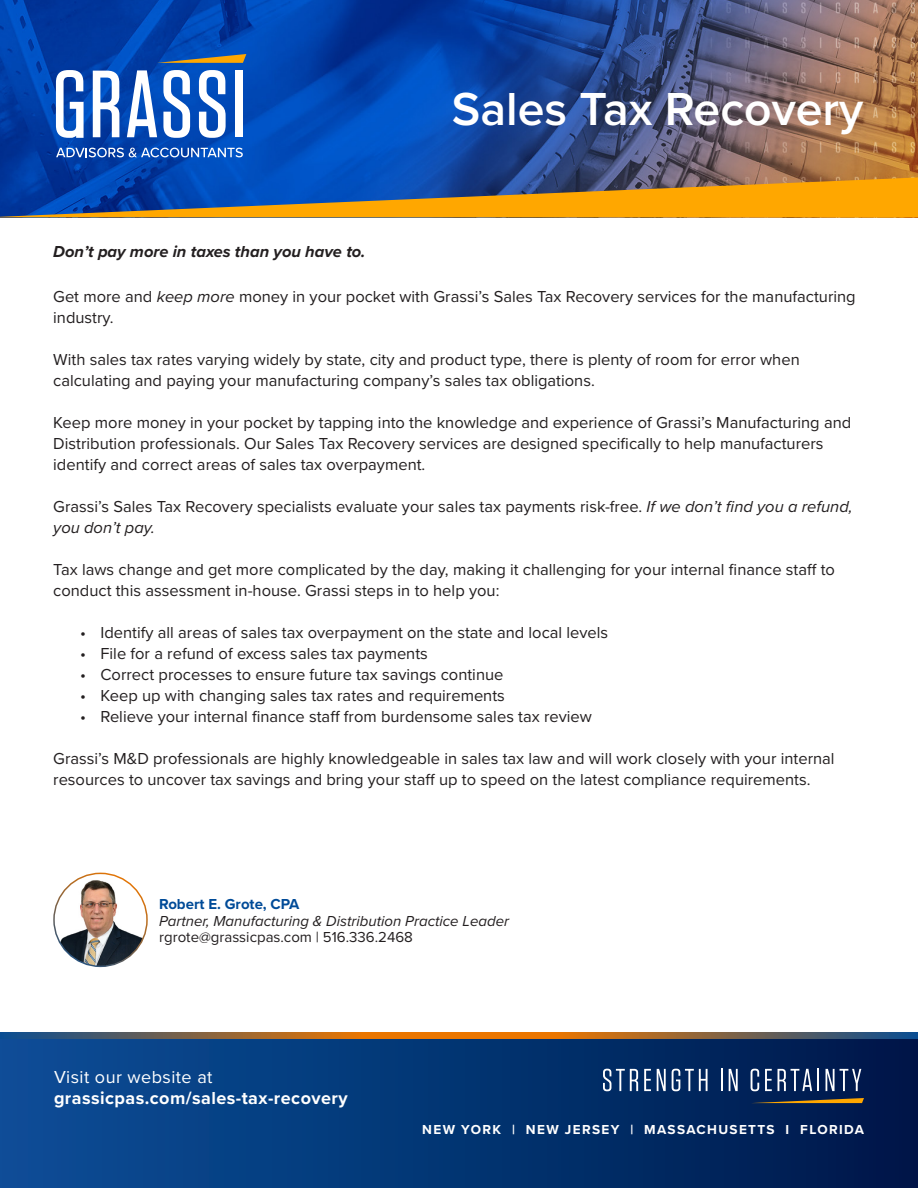
<style>
.page{position:relative;width:918px;height:1188px;background:#fff}
.page>*{position:absolute;margin:0;border:0;box-sizing:border-box;transform-origin:0 0}
.t1{font:600 48px "Proxima Nova";color:#fff}
.t2{font:18px "Proxima Nova";letter-spacing:.025em;color:#fff}
.t3{font:700 18px "Proxima Nova";letter-spacing:.025em;color:#fff}
.t4{font:16.5px/21px "Proxima Nova";color:#231f20}
.t5{font:italic 700 16.5px "Proxima Nova";color:#231f20}
.t6{font:italic 15px "Proxima Nova";color:#231f20}
.t7{font:15px "Proxima Nova";color:#231f20}
.t8{font:700 15px "Proxima Nova";color:#004b98}
.t9{font:700 13.5px "Proxima Nova";letter-spacing:.1em;color:#fff}
.s1{font-style:italic}
</style>
<div class="page">
<svg style="left:0;top:1033px;width:918px;height:7px;background:#7c5e41"></svg>
<div style="left:0;top:1040px;width:918px;height:148px;background:linear-gradient(to right,#0b4f99,#00184a)"></div>
<svg style="left:603px;top:1069px;width:35px;height:22px"></svg>
<svg style="left:644px;top:1069px;width:7px;height:22px"></svg>
<svg style="left:657px;top:1069px;width:9px;height:22px"></svg>
<svg style="left:672px;top:1069px;width:36px;height:22px"></svg>
<hr style="left:721px;top:1069px;width:2px;height:22px;background:#fff">
<svg style="left:729px;top:1069px;width:9px;height:22px"></svg>
<svg style="left:751px;top:1069px;width:8px;height:22px"></svg>
<svg style="left:765px;top:1069px;width:7px;height:22px"></svg>
<svg style="left:778px;top:1069px;width:34px;height:22px"></svg>
<hr style="left:817px;top:1069px;width:2px;height:22px;background:#fff">
<svg style="left:826px;top:1069px;width:35px;height:22px"></svg>
<svg style="left:751px;top:1098px;width:113px;height:5px"></svg>
<img style="left:0;top:0;width:918px;height:177px">
<svg style="left:0;top:177px;width:918px;height:40px;background:#887751"></svg>
<svg style="left:157px;top:54px;width:89px;height:9px"></svg>
<svg style="left:93px;top:71px;width:26px;height:66px"></svg>
<svg style="left:127px;top:70px;width:30px;height:67px"></svg>
<svg style="left:163px;top:70px;width:27px;height:68px"></svg>
<svg style="left:199px;top:70px;width:27px;height:68px"></svg>
<div style="left:235px;top:71px;width:7px;height:66px;background:#fff"></div>
<svg style="left:56px;top:70px;width:28px;height:68px"></svg>
<svg style="left:56px;top:148px;width:187px;height:9px"></svg>
<img style="left:55px;top:877px;width:89px;height:89px">
<div style="left:53px;top:873px;width:95px;height:94px;border:2px solid #fff;border-radius:50%"></div>
<h1 class="t1" style="left:452px;top:73px;width:413px">Sales Tax Recovery</h1>
<p class="t5" style="left:53px;top:240px;width:314px">Don’t pay more in taxes than you have to.</p>
<p class="t4" style="left:53px;top:286px;width:804px">Get more and <span class="s1">keep more</span> money in your pocket with Grassi’s Sales Tax Recovery services for the manufacturing industry.</p>
<p class="t4" style="left:53px;top:349px;width:748px">With sales tax rates varying widely by state, city and product type, there is plenty of room for error when calculating and paying your manufacturing company’s sales tax obligations.</p>
<p class="t4" style="left:53px;top:412px;width:800px">Keep more money in your pocket by tapping into the knowledge and experience of Grassi’s Manufacturing and<br>Distribution professionals. Our Sales Tax Recovery services are designed specifically to help manufacturers identify and correct areas of sales tax overpayment.</p>
<p class="t4" style="left:53px;top:496px;width:801px">Grassi’s Sales Tax Recovery specialists evaluate your sales tax payments risk-free. <span class="s1">If we don’t find you a refund, you don’t pay.</span></p>
<p class="t4" style="left:53px;top:559px;width:783px">Tax laws change and get more complicated by the day, making it challenging for your internal finance staff to conduct this assessment in-house. Grassi steps in to help you:</p>
<p class="t4" style="left:80px;top:622px;width:530px">• Identify all areas of sales tax overpayment on the state and local levels</p>
<p class="t4" style="left:80px;top:643px;width:349px">• File for a refund of excess sales tax payments</p>
<p class="t4" style="left:80px;top:664px;width:425px">• Correct processes to ensure future tax savings continue</p>
<p class="t4" style="left:80px;top:685px;width:426px">• Keep up with changing sales tax rates and requirements</p>
<p class="t4" style="left:80px;top:706px;width:513px">• Relieve your internal finance staff from burdensome sales tax review</p>
<p class="t4" style="left:53px;top:748px;width:783px">Grassi’s M&amp;D professionals are highly knowledgeable in sales tax law and will work closely with your internal resources to uncover tax savings and bring your staff up to speed on the latest compliance requirements.</p>
<p class="t8" style="left:159px;top:893px;width:142px">Robert E. Grote, CPA</p>
<p class="t6" style="left:159px;top:910px;width:351px">Partner, Manufacturing &amp; Distribution Practice Leader</p>
<p class="t7" style="left:159px;top:926px;width:255px">rgrote@grassicpas.com | 516.336.2468</p>
<p class="t2" style="left:54px;top:1063px;width:160px">Visit our website at</p>
<p class="t3" style="left:54px;top:1084px;width:295px">grassicpas.com/sales-tax-recovery</p>
<p class="t2" style="left:126px;top:1081px;width:160px">Visit our website at</p>
<p class="t9" style="left:422px;top:1119px;width:443px">NEW YORK | NEW JERSEY | MASSACHUSETTS I FLORIDA</p>
</div>
